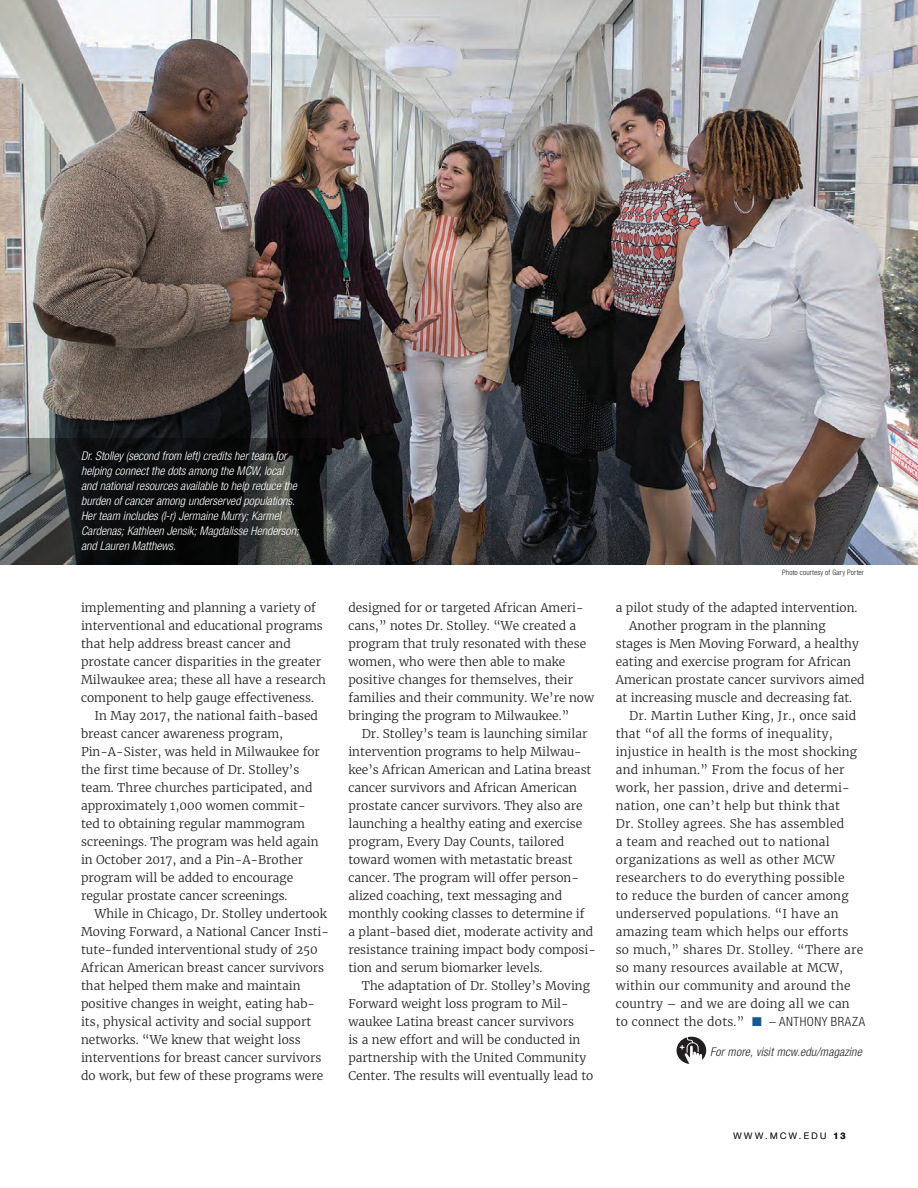
<style>
.page{position:relative;width:918px;height:1188px;background:#fff}
.page>*{position:absolute;margin:0;border:0;box-sizing:border-box;transform-origin:0 0}
.t1{font:300 12px/18px "Merriweather";color:#231f20}
.t2{font:300 12px "Merriweather";letter-spacing:.02em;color:#231f20}
.t3{font:italic 300 condensed 12px/15px "Helvetica Neue LT Std";color:#fff}
.t4{font:italic 300 condensed 12px "Helvetica Neue LT Std";letter-spacing:.015em;color:#231f20}
.t5{font:300 9px "Helvetica Neue LT Std";letter-spacing:.275em;color:#231f20}
.t6{font:300 condensed 7.5px "Helvetica Neue LT Std";letter-spacing:.02em;color:#231f20}
.s1{color:#125a96}
.s2{font-family:"Helvetica Neue LT Std";font-stretch:condensed;font-size:12.75px}
.s3{font-weight:700}
</style>
<div class="page">
<img style="left:0;top:0;width:918px;height:565px">
<svg style="left:0;top:438px;width:326px;height:127px;background:#252727"></svg>
<svg style="left:677px;top:1037px;width:29px;height:27px"></svg>
<p class="t3" style="left:81px;top:448px;width:219px">Dr. Stolley (second from left) credits her team for helping connect the dots among the MCW, local and national resources available to help reduce the burden of cancer among underserved populations.<br>Her team includes (l-r) Jermaine Murry; Karmel Cardenas; Kathleen Jensik; Magdalisse Henderson; and Lauren Matthews.</p>
<p class="t1" style="left:81px;top:597px;width:236px">implementing and planning a variety of</p>
<p class="t1" style="left:81px;top:615px;width:243px">interventional and educational programs</p>
<p class="t1" style="left:81px;top:633px;width:211px">that help address breast cancer and</p>
<p class="t1" style="left:81px;top:651px;width:242px">prostate cancer disparities in the greater</p>
<p class="t1" style="left:81px;top:669px;width:246px">Milwaukee area; these all have a research</p>
<p class="t1" style="left:81px;top:687px;width:235px">component to help gauge effectiveness.</p>
<p class="t1" style="left:95px;top:705px;width:225px">In May 2017, the national faith-based</p>
<p class="t1" style="left:81px;top:723px;width:204px">breast cancer awareness program,</p>
<p class="t1" style="left:81px;top:741px;width:240px">Pin-A-Sister, was held in Milwaukee for</p>
<p class="t1" style="left:81px;top:759px;width:220px">the first time because of Dr. Stolley’s</p>
<p class="t1" style="left:81px;top:777px;width:233px">team. Three churches participated, and</p>
<p class="t1" style="left:81px;top:795px;width:226px">approximately 1,000 women commit-</p>
<p class="t1" style="left:81px;top:813px;width:226px">ted to obtaining regular mammogram</p>
<p class="t1" style="left:81px;top:831px;width:239px">screenings. The program was held again</p>
<p class="t1" style="left:81px;top:849px;width:224px">in October 2017, and a Pin-A-Brother</p>
<p class="t1" style="left:81px;top:867px;width:214px">program will be added to encourage</p>
<p class="t1" style="left:81px;top:885px;width:208px">regular prostate cancer screenings.</p>
<p class="t1" style="left:95px;top:903px;width:234px">While in Chicago, Dr. Stolley undertook</p>
<p class="t1" style="left:81px;top:921px;width:249px">Moving Forward, a National Cancer Insti-</p>
<p class="t1" style="left:81px;top:939px;width:238px">tute-funded interventional study of 250</p>
<p class="t1" style="left:81px;top:957px;width:245px">African American breast cancer survivors</p>
<p class="t1" style="left:81px;top:975px;width:221px">that helped them make and maintain</p>
<p class="t1" style="left:81px;top:993px;width:236px">positive changes in weight, eating hab-</p>
<p class="t1" style="left:81px;top:1011px;width:232px">its, physical activity and social support</p>
<p class="t1" style="left:81px;top:1029px;width:221px">networks. “We knew that weight loss</p>
<p class="t1" style="left:81px;top:1047px;width:242px">interventions for breast cancer survivors</p>
<p class="t1" style="left:81px;top:1065px;width:244px">do work, but few of these programs were</p>
<p class="t1" style="left:348px;top:597px;width:247px">designed for or targeted African Ameri&shy;cans,” notes Dr. Stolley. “We created a program that truly resonated with these women, who were then able to make positive changes for themselves, their families and their community. We’re now bringing the program to Milwaukee.”</p>
<p class="t1" style="left:348px;top:723px;width:249px;text-indent:14px">Dr. Stolley’s team is launching similar intervention programs to help Milwau&shy;kee’s African American and Latina breast cancer survivors and African American prostate cancer survivors. They also are launching a healthy eating and exercise program, Every Day Counts, tailored toward women with metastatic breast cancer. The program will offer person&shy;alized coaching, text messaging and monthly cooking classes to determine if<br>a plant-based diet, moderate activity and resistance training impact body composi&shy;tion and serum biomarker levels.</p>
<p class="t1" style="left:348px;top:975px;width:246px;text-indent:14px">The adaptation of Dr. Stolley’s Moving Forward weight loss program to Mil&shy;waukee Latina breast cancer survivors<br>is a new effort and will be conducted in partnership with the United Community Center. The results will eventually lead to</p>
<p class="t6" style="left:782px;top:568px;width:83px">Photo courtesy of Gary Porter</p>
<p class="t1" style="left:616px;top:597px;width:243px">a pilot study of the adapted intervention.</p>
<p class="t1" style="left:629px;top:615px;width:198px">Another program in the planning</p>
<p class="t1" style="left:616px;top:633px;width:245px">stages is Men Moving Forward, a healthy</p>
<p class="t1" style="left:616px;top:651px;width:237px">eating and exercise program for African</p>
<p class="t1" style="left:616px;top:669px;width:250px">American prostate cancer survivors aimed</p>
<p class="t1" style="left:616px;top:687px;width:238px">at increasing muscle and decreasing fat.</p>
<p class="t2" style="left:629px;top:706px;width:229px">Dr. Martin Luther King, Jr., once said</p>
<p class="t2" style="left:616px;top:724px;width:219px">that “of all the forms of inequality,</p>
<p class="t2" style="left:616px;top:742px;width:243px">injustice in health is the most shocking</p>
<p class="t2" style="left:616px;top:760px;width:230px">and inhuman.” From the focus of her</p>
<p class="t2" style="left:616px;top:778px;width:235px">work, her passion, drive and determi-</p>
<p class="t2" style="left:616px;top:796px;width:226px">nation, one can’t help but think that</p>
<p class="t2" style="left:616px;top:814px;width:230px">Dr. Stolley agrees. She has assembled</p>
<p class="t2" style="left:616px;top:832px;width:215px">a team and reached out to national</p>
<p class="t2" style="left:616px;top:850px;width:221px">organizations as well as other MCW</p>
<p class="t2" style="left:616px;top:868px;width:230px">researchers to do everything possible</p>
<p class="t2" style="left:616px;top:886px;width:234px">to reduce the burden of cancer among</p>
<p class="t2" style="left:616px;top:904px;width:224px">underserved populations. “I have an</p>
<p class="t2" style="left:616px;top:922px;width:234px">amazing team which helps our efforts</p>
<p class="t2" style="left:616px;top:940px;width:249px">so much,” shares Dr. Stolley. “There are</p>
<p class="t2" style="left:616px;top:958px;width:229px">so many resources available at MCW,</p>
<p class="t2" style="left:616px;top:976px;width:236px">within our community and around the</p>
<p class="t2" style="left:616px;top:994px;width:236px">country – and we are doing all we can</p>
<p class="t2" style="left:616px;top:1012px;width:251px">to connect the dots.” <span class="s1">■</span> <span class="s2">– ANTHONY BRAZA</span></p>
<p class="t4" style="left:710px;top:1045px;width:153px">For more, visit mcw.edu/magazine</p>
<p class="t5" style="left:733px;top:1130px;width:114px">WWW.MCW.EDU <span class="s3">13</span></p>
</div>
